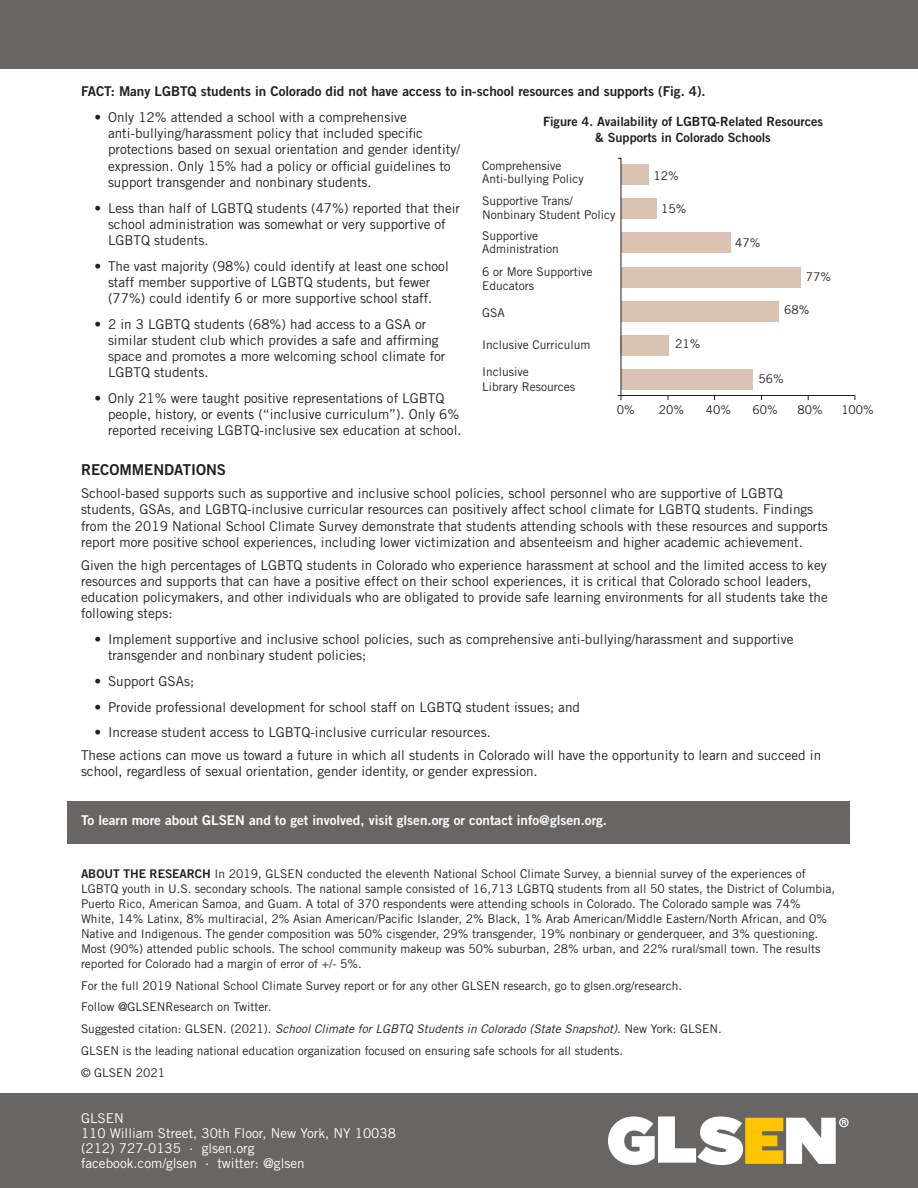
<style>
.page{position:relative;width:918px;height:1188px;background:#fff}
.page>*{position:absolute;margin:0;border:0;box-sizing:border-box;transform-origin:0 0}
.t1{font:15px "Trade Gothic Bold Two";color:#231f20}
.t2{font:13.5px/16.2px "Trade Gothic";color:#231f20}
.t3{font:13.5px/15px "Trade Gothic";color:#fff}
.t4{font:13.5px "Trade Gothic Bold Two";color:#231f20}
.t5{font:13.5px "Trade Gothic Bold Two";color:#fff}
.t6{font:12.75px/15.3px "Trade Gothic Bold Two";color:#231f20;text-align:center}
.t7{font:12px/15px "Trade Gothic";color:#231f20}
.s1{font-family:"Trade Gothic Bold Two"}
.s2{font-style:italic}
</style>
<div class="page">
<div style="left:68px;top:801px;width:782px;height:43px;background:#686564"></div>
<div style="left:0;top:1094px;width:918px;height:94px;background:#686564"></div>
<svg style="left:608px;top:1116px;width:241px;height:49px"></svg>
<div style="left:0;top:0;width:918px;height:68px;background:#686564"></div>
<div style="left:621px;top:267px;width:180px;height:20px;background:#dac3b3"></div>
<div style="left:621px;top:233px;width:109px;height:20px;background:#dac3b3"></div>
<div style="left:621px;top:199px;width:36px;height:20px;background:#dac3b3"></div>
<div style="left:621px;top:165px;width:28px;height:20px;background:#dac3b3"></div>
<div style="left:621px;top:369px;width:131px;height:21px;background:#dac3b3"></div>
<div style="left:621px;top:301px;width:158px;height:20px;background:#dac3b3"></div>
<div style="left:621px;top:335px;width:48px;height:20px;background:#dac3b3"></div>
<hr style="left:621px;top:395px;width:234px;height:1px;background:#231f20">
<hr style="left:621px;top:158px;width:1px;height:242px;background:#231f20">
<p class="t4" style="left:81px;top:83px;width:626px">FACT: Many LGBTQ students in Colorado did not have access to in-school resources and supports (Fig. 4).</p>
<p class="t2" style="left:108px;top:109px;width:354px;text-indent:-14px">• Only 12% attended a school with a comprehensive anti-bullying/harassment policy that included specific protections based on sexual orientation and gender identity/ expression. Only 15% had a policy or official guidelines to support transgender and nonbinary students.</p>
<p class="t2" style="left:108px;top:199px;width:354px;text-indent:-14px">• Less than half of LGBTQ students (47%) reported that their school administration was somewhat or very supportive of<br>LGBTQ students.</p>
<p class="t2" style="left:94px;top:258px;width:356px;text-align:center">• The vast majority (98%) could identify at least one school staff member supportive of LGBTQ students, but fewer (77%) could identify 6 or more supportive school staff.</p>
<p class="t2" style="left:108px;top:316px;width:339px;text-indent:-14px">• 2 in 3 LGBTQ students (68%) had access to a GSA or similar student club which provides a safe and affirming space and promotes a more welcoming school climate for LGBTQ students.</p>
<p class="t2" style="left:108px;top:390px;width:355px;text-indent:-14px">• Only 21% were taught positive representations of LGBTQ people, history, or events (“inclusive curriculum”). Only 6% reported receiving LGBTQ-inclusive sex education at school.</p>
<p class="t1" style="left:81px;top:461px;width:147px">RECOMMENDATIONS</p>
<p class="t2" style="left:81px;top:485px;width:748px">School-based supports such as supportive and inclusive school policies, school personnel who are supportive of LGBTQ students, GSAs, and LGBTQ-inclusive curricular resources can positively affect school climate for LGBTQ students. Findings from the 2019 National School Climate Survey demonstrate that students attending schools with these resources and supports report more positive school experiences, including lower victimization and absenteeism and higher academic achievement.</p>
<p class="t2" style="left:81px;top:557px;width:748px">Given the high percentages of LGBTQ students in Colorado who experience harassment at school and the limited access to key resources and supports that can have a positive effect on their school experiences, it is critical that Colorado school leaders, education policymakers, and other individuals who are obligated to provide safe learning environments for all students take the following steps:</p>
<p class="t2" style="left:108px;top:631px;width:687px;text-indent:-14px">• Implement supportive and inclusive school policies, such as comprehensive anti-bullying/harassment and supportive transgender and nonbinary student policies;</p>
<p class="t2" style="left:94px;top:673px;width:101px">• Support GSAs;</p>
<p class="t2" style="left:94px;top:698px;width:487px">• Provide professional development for school staff on LGBTQ student issues; and</p>
<p class="t2" style="left:81px;top:721px;width:742px;line-height:23px;text-indent:14px">• Increase student access to LGBTQ-inclusive curricular resources.<br>These actions can move us toward a future in which all students in Colorado will have the opportunity to learn and succeed in</p>
<p class="t2" style="left:81px;top:763px;width:458px">school, regardless of sexual orientation, gender identity, or gender expression.</p>
<p class="t6" style="left:543px;top:114px;width:282px">Figure 4. Availability of LGBTQ-Related Resources &amp; Supports in Colorado Schools</p>
<p class="t7" style="left:482px;top:158px;width:103px;line-height:13.5px">Comprehensive<br>Anti-bullying Policy</p>
<p class="t7" style="left:654px;top:168px;width:27px">12%</p>
<p class="t7" style="left:482px;top:194px;width:135px;line-height:13.5px">Supportive Trans/<br>Nonbinary Student Policy</p>
<p class="t7" style="left:661px;top:201px;width:27px">15%</p>
<p class="t7" style="left:482px;top:229px;width:78px;line-height:13.5px">Supportive<br>Administration</p>
<p class="t7" style="left:482px;top:265px;width:112px;line-height:13.5px">6 or More Supportive<br>Educators</p>
<p class="t7" style="left:735px;top:235px;width:27px">47%</p>
<p class="t7" style="left:806px;top:269px;width:27px">77%</p>
<p class="t7" style="left:784px;top:303px;width:27px">68%</p>
<p class="t7" style="left:482px;top:305px;width:24px">GSA</p>
<p class="t7" style="left:675px;top:336px;width:27px">21%</p>
<p class="t7" style="left:482px;top:337px;width:110px">Inclusive Curriculum</p>
<p class="t7" style="left:482px;top:364px;width:94px">Inclusive<br>Library Resources</p>
<p class="t7" style="left:758px;top:371px;width:27px">56%</p>
<p class="t7" style="left:617px;top:402px;width:19px">0%</p>
<p class="t7" style="left:659px;top:402px;width:27px">20%</p>
<p class="t7" style="left:706px;top:402px;width:27px">40%</p>
<p class="t7" style="left:752px;top:402px;width:27px">60%</p>
<p class="t7" style="left:798px;top:402px;width:27px">80%</p>
<p class="t7" style="left:841px;top:402px;width:34px">100%</p>
<p class="t5" style="left:81px;top:812px;width:528px">To learn more about GLSEN and to get involved, visit glsen.org or contact info@glsen.org.</p>
<p class="t7" style="left:81px;top:866px;width:756px"><span class="s1">ABOUT THE RESEARCH</span> In 2019, GLSEN conducted the eleventh National School Climate Survey, a biennial survey of the experiences of LGBTQ youth in U.S. secondary schools. The national sample consisted of 16,713 LGBTQ students from all 50 states, the District of Columbia, Puerto Rico, American Samoa, and Guam. A total of 370 respondents were attending schools in Colorado. The Colorado sample was 74% White, 14% Latinx, 8% multiracial, 2% Asian American/Pacific Islander, 2% Black, 1% Arab American/Middle Eastern/North African, and 0% Native and Indigenous. The gender composition was 50% cisgender, 29% transgender, 19% nonbinary or genderqueer, and 3% questioning.<br>Most (90%) attended public schools. The school community makeup was 50% suburban, 28% urban, and 22% rural/small town. The results reported for Colorado had a margin of error of +/- 5%.</p>
<p class="t7" style="left:81px;top:974px;width:642px;line-height:21.8px">For the full 2019 National School Climate Survey report or for any other GLSEN research, go to glsen.org/research.<br>Follow @GLSENResearch on Twitter.<br>Suggested citation: GLSEN. (2021). <span class="s2">School Climate for LGBTQ Students in Colorado (State Snapshot)</span>. New York: GLSEN.<br>GLSEN is the leading national education organization focused on ensuring safe schools for all students.<br>© GLSEN 2021</p>
<p class="t3" style="left:81px;top:1111px;width:317px">GLSEN<br>110 William Street, 30th Floor, New York, NY 10038 (212) 727-0135 . glsen.org<br>facebook.com/glsen . twitter: @glsen</p>
</div>
